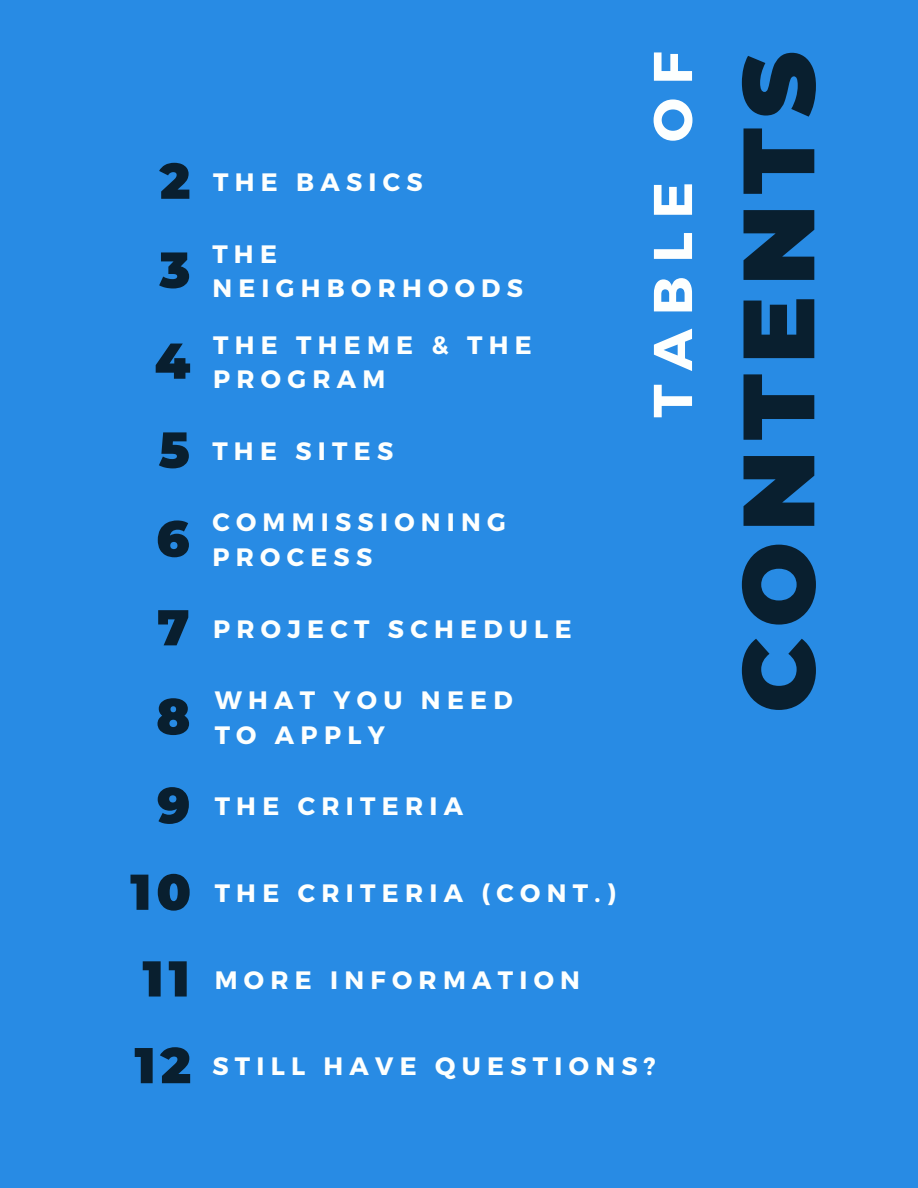
<style>
.page{position:relative;width:918px;height:1188px;background:#288be4}
.page>*{position:absolute;margin:0;border:0;box-sizing:border-box;transform-origin:0 0}
.t1{font:900 101.1px "Montserrat";letter-spacing:.1em;color:#091f2f}
.t2{font:700 54.45px "Montserrat";letter-spacing:.25em;color:#fdfffe}
.t3{font:900 50.25px "Montserrat";color:#091f2f}
.t4{font:700 25.2px/34.5px "Montserrat";letter-spacing:.25em;color:#fdfffe}
</style>
<div class="page">
<p class="t3" style="left:160px;top:150px;width:32px">2</p>
<p class="t4" style="left:213px;top:163px;width:211px">THE BASICS</p>
<p class="t3" style="left:159px;top:239px;width:32px">3</p>
<p class="t4" style="left:212px;top:235px;width:312px">THE<br>NEIGHBORHOODS</p>
<p class="t3" style="left:155px;top:330px;width:37px">4</p>
<p class="t4" style="left:213px;top:326px;width:320px">THE THEME &amp; THE<br>PROGRAM</p>
<p class="t3" style="left:159px;top:419px;width:33px">5</p>
<p class="t4" style="left:212px;top:432px;width:182px">THE SITES</p>
<p class="t3" style="left:156px;top:508px;width:35px">6</p>
<p class="t4" style="left:212px;top:504px;width:295px">COMMISSIONING</p>
<p class="t4" style="left:212px;top:539px;width:161px">PROCESS</p>
<p class="t3" style="left:157px;top:597px;width:34px">7</p>
<p class="t4" style="left:213px;top:610px;width:360px">PROJECT SCHEDULE</p>
<p class="t3" style="left:156px;top:686px;width:36px">8</p>
<p class="t4" style="left:215px;top:682px;width:300px">WHAT YOU NEED</p>
<p class="t4" style="left:215px;top:716px;width:172px">TO APPLY</p>
<p class="t3" style="left:157px;top:774px;width:35px">9</p>
<p class="t4" style="left:215px;top:788px;width:250px">THE CRITERIA</p>
<p class="t3" style="left:130px;top:861px;width:62px">10</p>
<p class="t4" style="left:215px;top:875px;width:403px">THE CRITERIA (CONT.)</p>
<p class="t3" style="left:142px;top:948px;width:49px">11</p>
<p class="t4" style="left:215px;top:961px;width:367px">MORE INFORMATION</p>
<p class="t2" style="left:637px;top:418px;width:368px;rotate:-90deg">TABLE OF</p>
<p class="t3" style="left:134px;top:1035px;width:58px">12</p>
<p class="t4" style="left:212px;top:1048px;width:445px">STILL HAVE QUESTIONS?</p>
<p class="t1" style="left:716px;top:713px;width:663px;rotate:-90deg">CONTENTS</p>
</div>
